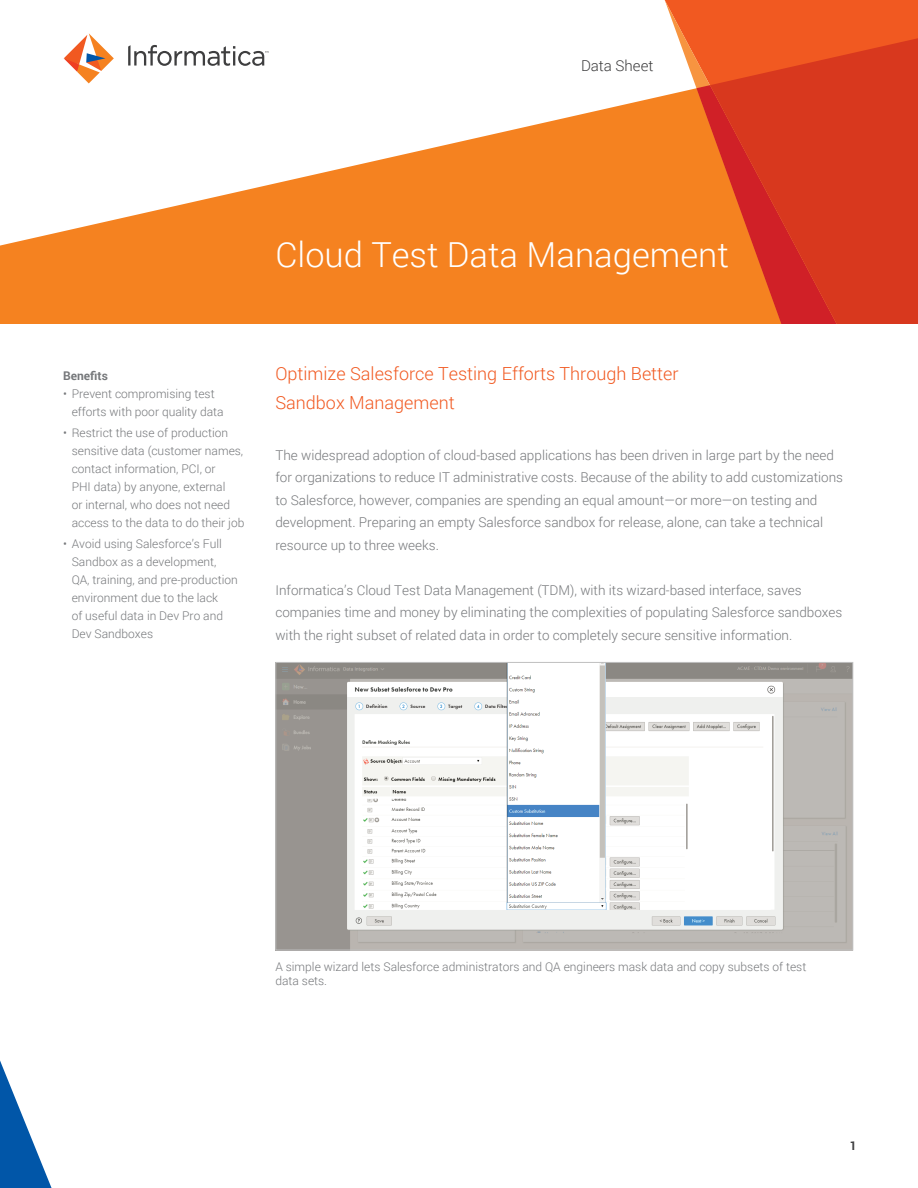
<style>
.page{position:relative;width:918px;height:1188px;background:#fff}
.page>*{position:absolute;margin:0;border:0;box-sizing:border-box;transform-origin:0 0}
.t1{font:300 34.5px "Roboto";color:#fff}
.t2{font:300 18px/28.5px "Roboto";color:#f15921}
.t3{font:300 15px "Roboto";color:#3e3e3f}
.t4{font:300 13.5px/22.5px "Roboto";color:#76787b}
.t5{font:300 12px/18px "Roboto";color:#76787b}
.t6{font:700 12px "Roboto";color:#76787b}
.t7{font:700 12px "Roboto";color:#3e3e3f}
</style>
<div class="page">
<svg style="left:0;top:51px;width:658px;height:273px;fill:#f58220"></svg>
<svg style="left:658px;top:0;width:260px;height:324px;background:#f47b3d"></svg>
<div style="left:837px;top:35px;width:81px;height:289px;background:#d8381e"></div>
<svg style="left:665px;top:0;width:172px;height:324px;background:#f17030"></svg>
<svg style="left:696px;top:85px;width:141px;height:239px;background:#de4820"></svg>
<svg style="left:0;top:1060px;width:52px;height:128px"></svg>
<svg style="left:64px;top:33px;width:50px;height:50px"></svg>
<svg style="left:128px;top:45px;width:140px;height:21px"></svg>
<img style="left:277px;top:664px;width:574px;height:284px">
<div style="left:275px;top:662px;width:578px;height:288px;border:1px solid #c0c0c0"></div>
<p class="t3" style="left:581px;top:55px;width:74px">Data Sheet</p>
<h1 class="t1" style="left:275px;top:231px;width:455px">Cloud Test Data Management</h1>
<p class="t6" style="left:63px;top:368px;width:46px">Benefits</p>
<p class="t5" style="left:72px;top:385px;width:153px;text-indent:-9px">• Prevent compromising test efforts with poor quality data</p>
<p class="t5" style="left:72px;top:424px;width:174px;text-indent:-9px">• Restrict the use of production sensitive data (customer names, contact information, PCI, or<br>PHI data) by anyone, external<br>or internal, who does not need access to the data to do their job</p>
<p class="t5" style="left:72px;top:535px;width:168px;text-indent:-9px">• Avoid using Salesforce’s Full<br>Sandbox as a development,<br>QA, training, and pre-production environment due to the lack<br>of useful data in Dev Pro and<br>Dev Sandboxes</p>
<h2 class="t2" style="left:275px;top:359px;width:405px">Optimize Salesforce Testing Efforts Through Better<br>Sandbox Management</h2>
<p class="t4" style="left:275px;top:443px;width:569px">The widespread adoption of cloud-based applications has been driven in large part by the need for organizations to reduce IT administrative costs. Because of the ability to add customizations to Salesforce, however, companies are spending an equal amount—or more—on testing and development. Preparing an empty Salesforce sandbox for release, alone, can take a technical resource up to three weeks.</p>
<p class="t4" style="left:275px;top:578px;width:569px">Informatica’s Cloud Test Data Management (TDM), with its wizard-based interface, saves companies time and money by eliminating the complexities of populating Salesforce sandboxes with the right subset of related data in order to completely secure sensitive information.</p>
<p class="t5" style="left:275px;top:959px;width:532px;line-height:14.7px">A simple wizard lets Salesforce administrators and QA engineers mask data and copy subsets of test data sets.</p>
<p class="t7" style="left:850px;top:1138px;width:8px">1</p>
</div>
